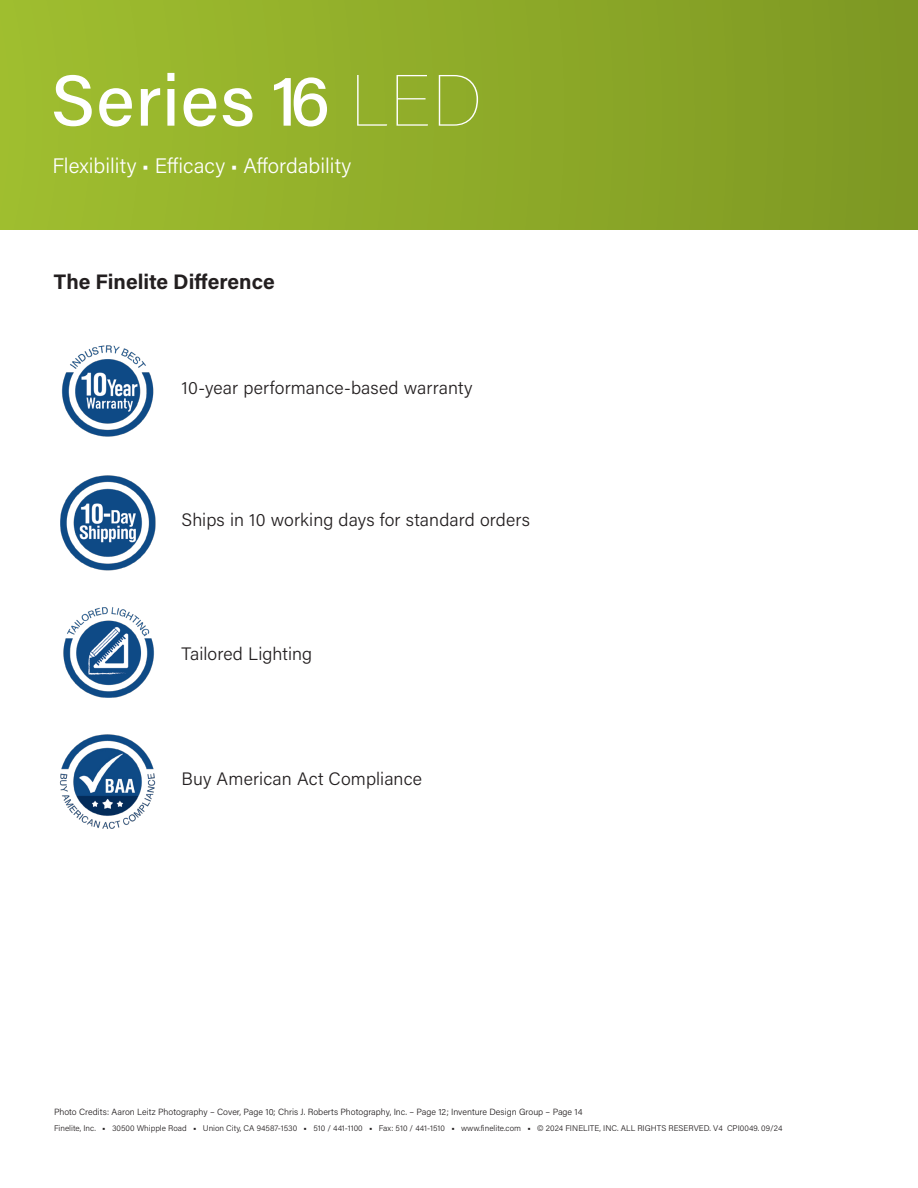
<style>
.page{position:relative;width:918px;height:1188px;background:#fff}
.page>*{position:absolute;margin:0;border:0;box-sizing:border-box;transform-origin:0 0}
.t1{font:500 72px "Acumin Pro";letter-spacing:.015em;color:#fff}
.t2{font:300 21px "Acumin Pro";color:#fff}
.t3{font:700 21px "Acumin Pro";color:#231f20}
.Body_Copy{font:300 18px "Acumin Pro";letter-spacing:.005em;color:#231f20}
.Bottom_-_Address{font:300 9px "Acumin Pro";color:#231f20}
.Bottom_-_Address-2{font:300 8.25px "Acumin Pro";color:#231f20}
.s1{font-weight:100}
.s2{font-weight:700}
</style>
<div class="page">
<div style="left:0;top:0;width:918px;height:229px;background:linear-gradient(to right,#a0be2f,#7e9823)"></div>
<img style="left:62px;top:345px;width:92px;height:92px">
<img style="left:60px;top:475px;width:96px;height:95px">
<img style="left:63px;top:607px;width:91px;height:91px">
<img style="left:59px;top:734px;width:97px;height:95px">
<p class="t1" style="left:51px;top:51px;width:432px">Series 16 <span class="s1">LED</span></p>
<p class="t2" style="left:52px;top:152px;width:300px">Flexibility • Efficacy • Affordability</p>
<p class="t3" style="left:54px;top:267px;width:222px">The Finelite Difference</p>
<p class="Body_Copy" style="left:181px;top:376px;width:293px">10-year performance-based warranty</p>
<p class="Body_Copy" style="left:181px;top:508px;width:350px">Ships in 10 working days for standard orders</p>
<p class="Body_Copy" style="left:181px;top:641px;width:132px">Tailored Lighting</p>
<p class="Body_Copy" style="left:181px;top:767px;width:242px">Buy American Act Compliance</p>
<p class="Bottom_-_Address" style="left:54px;top:1106px;width:530px">Photo Credits: Aaron Leitz Photography – Cover, Page 10; Chris J. Roberts Photography, Inc. – Page 12; Inventure Design Group – Page 14</p>
<p class="Bottom_-_Address-2" style="left:54px;top:1123px;width:730px">Finelite, Inc. <span class="s2">•</span> 30500 Whipple Road <span class="s2">•</span> Union City, CA 94587-1530 <span class="s2">•</span> 510 / 441-1100 <span class="s2">•</span> Fax: 510 / 441-1510 <span class="s2">•</span> www.finelite.com <span class="s2">•</span> © 2024 FINELITE, INC. ALL RIGHTS RESERVED. V4 CPI0049. 09/24</p>
</div>
